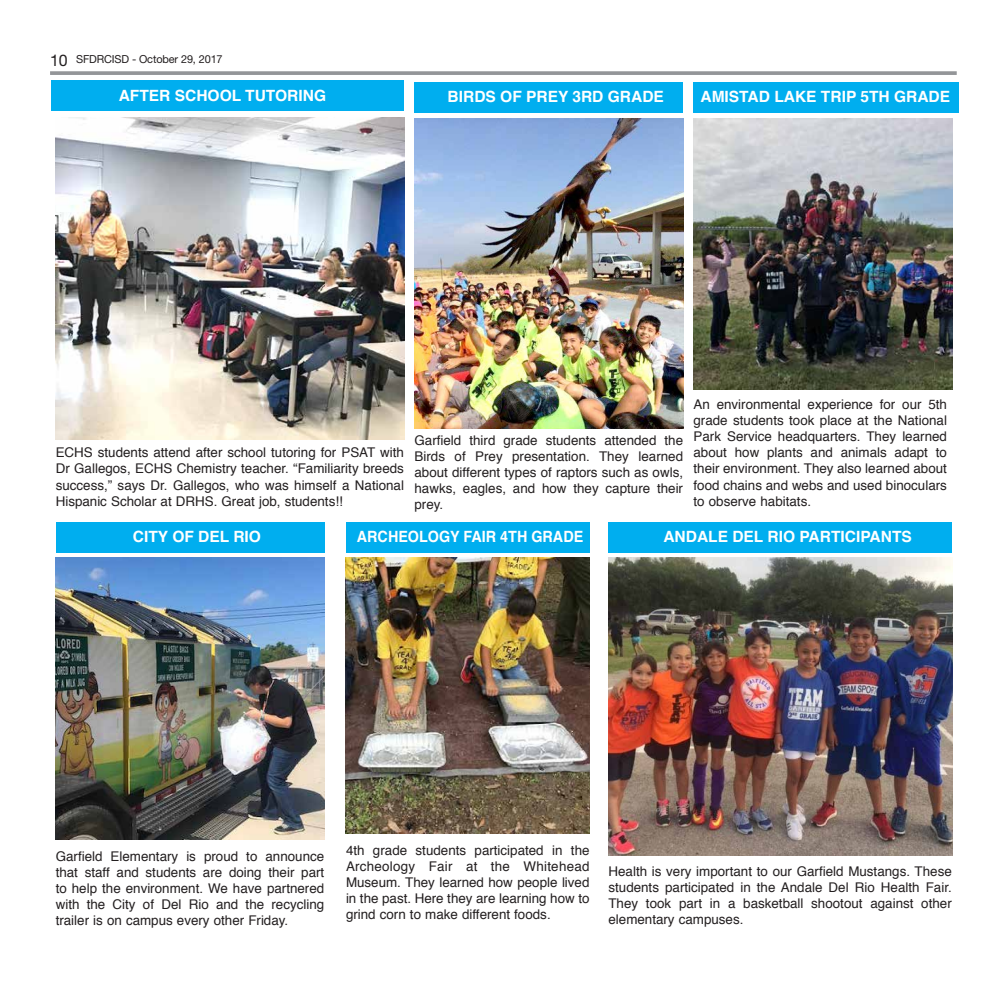
<style>
.page{position:relative;width:1007px;height:990px;background:#fff}
.page>*{position:absolute;margin:0;border:0;box-sizing:border-box;transform-origin:0 0}
.t1{font:700 15.5px "Helvetica";color:#fff}
.t2{font:700 15.5px "Helvetica";color:#fff;scale:.92 1}
.t3{font:13.38px/16px "Helvetica";color:#231f20;text-align:justify}
.t4{font:11px "Helvetica Neue";letter-spacing:-.01em;color:#231f20}
.s1{font-size:16px}
</style>
<div class="page">
<svg style="left:50px;top:71px;width:906px;height:4px;background:#9b9d9f"></svg>
<img style="left:56px;top:117px;width:348px;height:322px">
<div style="left:51px;top:80px;width:353px;height:31px;background:#00aeef"></div>
<img style="left:346px;top:557px;width:243px;height:277px">
<img style="left:608px;top:557px;width:343px;height:299px">
<div style="left:414px;top:82px;width:269px;height:31px;background:#00aeef"></div>
<div style="left:346px;top:522px;width:243px;height:31px;background:#00aeef"></div>
<div style="left:608px;top:522px;width:343px;height:31px;background:#00aeef"></div>
<img style="left:693px;top:119px;width:258px;height:270px">
<div style="left:692px;top:82px;width:266px;height:31px;background:#00aeef"></div>
<img style="left:414px;top:119px;width:269px;height:309px">
<img style="left:56px;top:557px;width:268px;height:282px">
<div style="left:56px;top:522px;width:268px;height:31px;background:#00aeef"></div>
<p class="t4" style="left:50px;top:53px;width:174px"><span class="s1">10</span> SFDRCISD - October 29, 2017</p>
<p class="t1" style="left:119px;top:85px;width:209px">AFTER SCHOOL TUTORING</p>
<p class="t1" style="left:447px;top:86px;width:218px">BIRDS OF PREY 3RD GRADE</p>
<p class="t1" style="left:700px;top:86px;width:251px">AMISTAD LAKE TRIP 5TH GRADE</p>
<p class="t3" style="left:56px;top:446px;width:350px">ECHS students attend after school tutoring for PSAT with Dr Gallegos, ECHS Chemistry teacher. “Familiarity breeds success,” says Dr. Gallegos, who was himself a National Hispanic Scholar at DRHS. Great job, students!!</p>
<p class="t3" style="left:414px;top:433px;width:270px">Garfield third grade students attended the Birds of Prey presentation. They learned about different types of raptors such as owls, hawks, eagles, and how they capture their prey.</p>
<p class="t3" style="left:693px;top:397px;width:255px">An environmental experience for our 5th grade students took place at the National Park Service headquarters. They learned about how plants and animals adapt to their environment. They also learned about food chains and webs and used binoculars to observe habitats.</p>
<p class="t1" style="left:133px;top:526px;width:129px">CITY OF DEL RIO</p>
<p class="t2" style="left:357px;top:526px;width:247px">ARCHEOLOGY FAIR 4TH GRADE</p>
<p class="t1" style="left:663px;top:526px;width:250px">ANDALE DEL RIO PARTICIPANTS</p>
<p class="t3" style="left:56px;top:849px;width:270px">Garfield Elementary is proud to announce that staff and students are doing their part to help the environment. We have partnered with the City of Del Rio and the recycling trailer is on campus every other Friday.</p>
<p class="t3" style="left:346px;top:843px;width:245px">4th grade students participated in the Archeology Fair at the Whitehead Museum. They learned how people lived in the past. Here they are learning how to grind corn to make different foods.</p>
<p class="t3" style="left:608px;top:864px;width:345px">Health is very important to our Garfield Mustangs. These students participated in the Andale Del Rio Health Fair.<br>They took part in a basketball shootout against other elementary campuses.</p>
</div>
